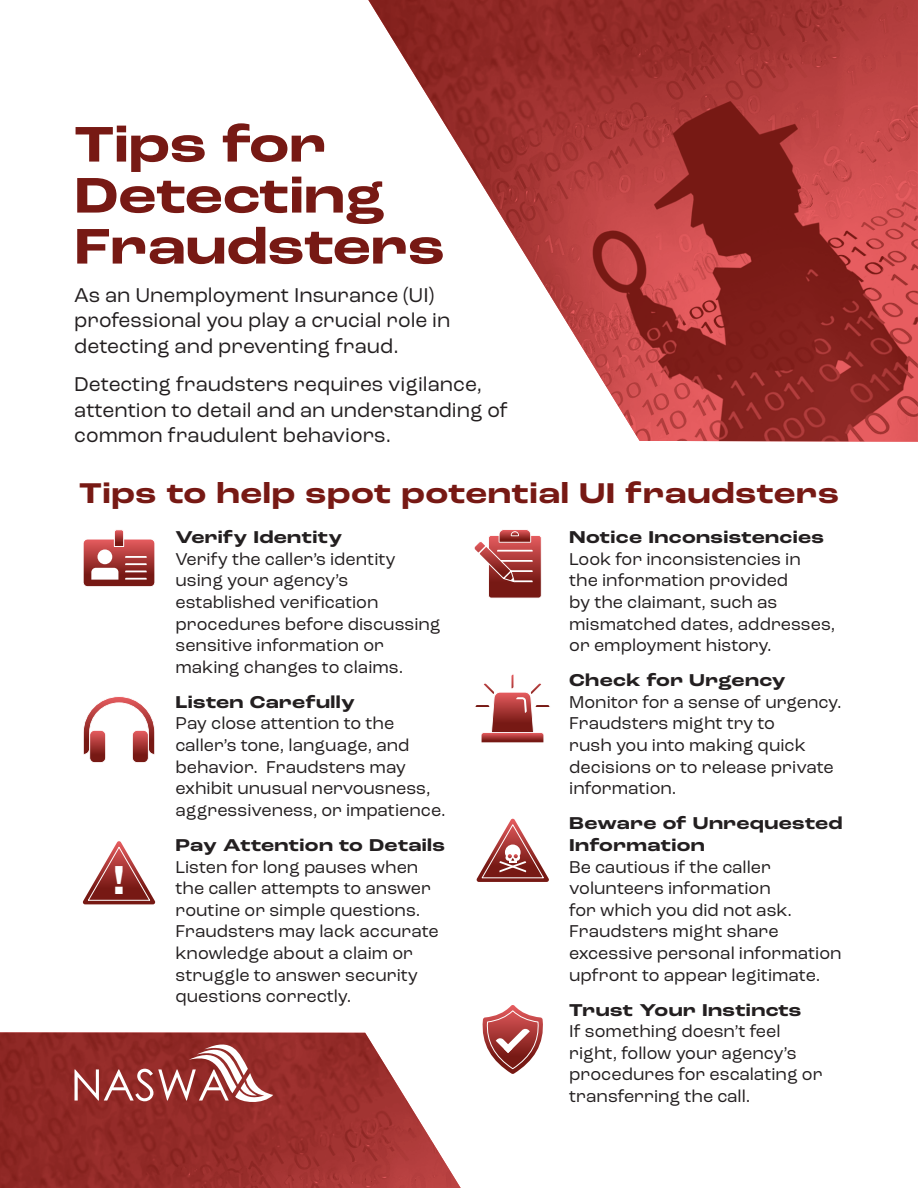
<style>
.page{position:relative;width:918px;height:1188px;background:#fff}
.page>*{position:absolute;margin:0;border:0;box-sizing:border-box;transform-origin:0 0}
.t1{font:700 expanded 52.5px/51px "Roc Grotesk";color:#771914}
.t2{font:800 41.55px "Roc Grotesk";color:#fff}
.t3{font:700 expanded 30px "Roc Grotesk";letter-spacing:.02em;color:#771914}
.t4{font:21px/25.2px "Roc Grotesk";color:#231f20}
.t5{font:18px/21.6px "Roc Grotesk";color:#231f20}
.t6{font:700 expanded 18px/21.6px "Roc Grotesk";letter-spacing:.02em;color:#231f20}
</style>
<div class="page">
<img style="left:368px;top:0;width:550px;height:442px">
<svg style="left:83px;top:530px;width:72px;height:57px"></svg>
<svg style="left:474px;top:530px;width:68px;height:68px"></svg>
<svg style="left:83px;top:696px;width:72px;height:67px"></svg>
<svg style="left:475px;top:674px;width:75px;height:69px"></svg>
<svg style="left:82px;top:841px;width:74px;height:63px"></svg>
<svg style="left:476px;top:819px;width:73px;height:63px"></svg>
<svg style="left:482px;top:1005px;width:61px;height:69px"></svg>
<img style="left:0;top:1032px;width:461px;height:156px">
<svg style="left:75px;top:1045px;width:198px;height:60px"></svg>
<p class="t1" style="left:74px;top:121px;width:372px">Tips for<br>Detecting<br>Fraudsters</p>
<p class="t4" style="left:74px;top:283px;width:378px">As an Unemployment Insurance (UI) professional you play a crucial role in detecting and preventing fraud.</p>
<p class="t4" style="left:74px;top:372px;width:435px">Detecting fraudsters requires vigilance, attention to detail and an understanding of common fraudulent behaviors.</p>
<p class="t3" style="left:79px;top:475px;width:761px">Tips to help spot potential UI fraudsters</p>
<p class="t2" style="left:114px;top:855px;width:12px">!</p>
<p class="t6" style="left:176px;top:527px;width:168px">Verify Identity</p>
<p class="t5" style="left:176px;top:548px;width:267px">Verify the caller’s identity using your agency’s established verification procedures before discussing sensitive information or making changes to claims.</p>
<p class="t6" style="left:176px;top:692px;width:181px">Listen Carefully</p>
<p class="t5" style="left:176px;top:713px;width:272px">Pay close attention to the caller’s tone, language, and behavior. Fraudsters may exhibit unusual nervousness, aggressiveness, or impatience.</p>
<p class="t6" style="left:176px;top:835px;width:271px">Pay Attention to Details</p>
<p class="t5" style="left:176px;top:856px;width:265px">Listen for long pauses when the caller attempts to answer routine or simple questions.<br>Fraudsters may lack accurate knowledge about a claim or struggle to answer security questions correctly.</p>
<p class="t6" style="left:569px;top:527px;width:256px">Notice Inconsistencies</p>
<p class="t5" style="left:569px;top:548px;width:268px">Look for inconsistencies in<br>the information provided<br>by the claimant, such as mismatched dates, addresses, or employment history.</p>
<p class="t6" style="left:569px;top:670px;width:218px">Check for Urgency</p>
<p class="t5" style="left:569px;top:691px;width:274px">Monitor for a sense of urgency.<br>Fraudsters might try to<br>rush you into making quick decisions or to release private information.</p>
<p class="t6" style="left:569px;top:813px;width:275px">Beware of Unrequested<br>Information</p>
<p class="t5" style="left:569px;top:856px;width:274px">Be cautious if the caller volunteers information<br>for which you did not ask.<br>Fraudsters might share excessive personal information upfront to appear legitimate.</p>
<p class="t6" style="left:569px;top:1000px;width:234px">Trust Your Instincts</p>
<p class="t5" style="left:569px;top:1021px;width:255px">If something doesn’t feel right, follow your agency’s procedures for escalating or transferring the call.</p>
</div>
